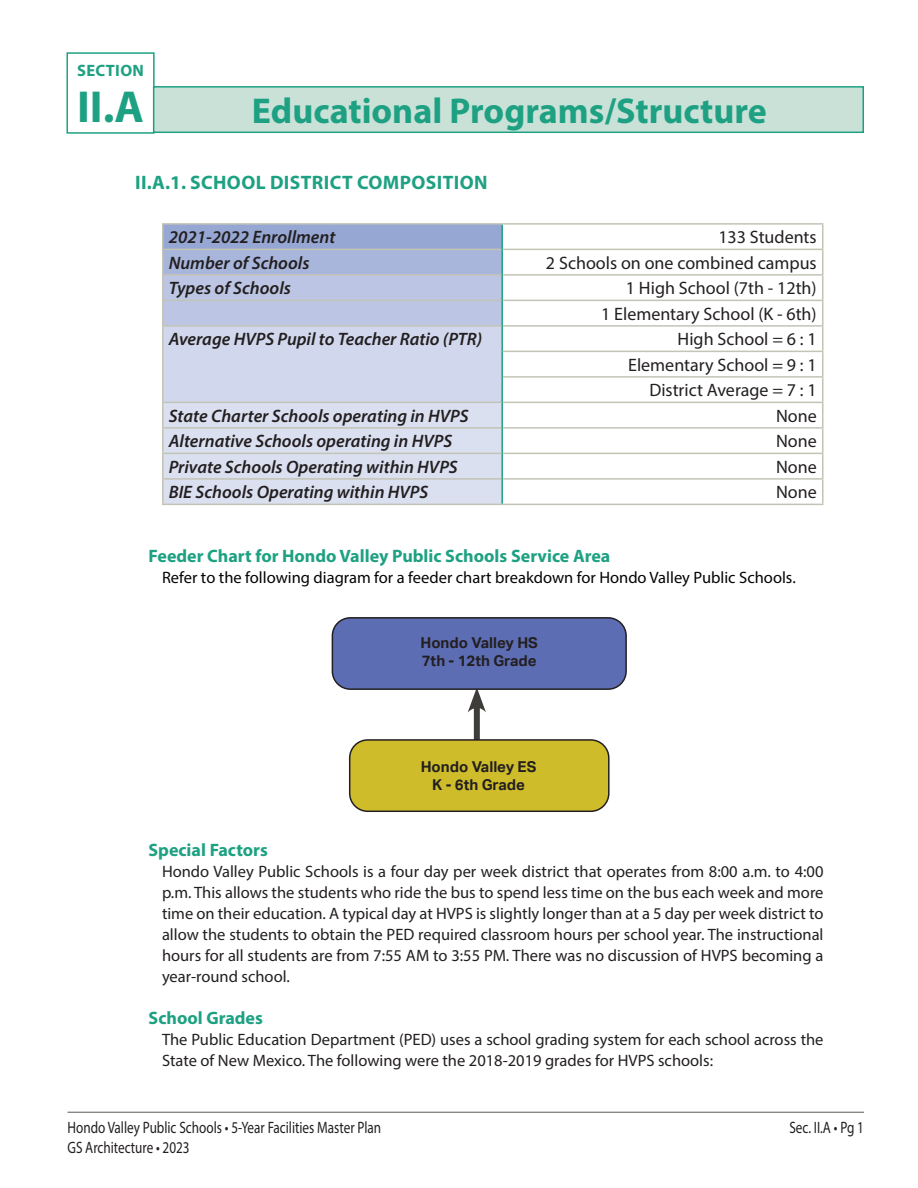
<style>
.page{position:relative;width:918px;height:1188px;background:#fff}
.page>*{position:absolute;margin:0;border:0;box-sizing:border-box;transform-origin:0 0}
.t1{font:700 45px "Myriad Pro";color:#1ea182}
.t2{font:700 36px "Myriad Pro";color:#1ea182}
.Regular_Text_Paragra{font:700 19.5px "Myriad Pro";letter-spacing:.02em;color:#1ea182}
.Regular_Text_Paragra-2{font:italic 600 18px "Myriad Pro";color:#231f20}
.Regular_Text_Paragra-3{font:18px "Myriad Pro";color:#231f20}
.SubHeading_Italicise{font:700 18px "Myriad Pro";color:#1ea182}
.Full_Justify_W_Left{font:16.5px/21px "Myriad Pro";color:#231f20;text-align:justify}
.Full_Justify_W_Left-2{font:16.5px/19.8px "Myriad Pro";color:#231f20;scale:.8 1}
.Full_Justify_W_Left-3{font:16.5px "Myriad Pro";color:#040503}
.t3{font:700 16.5px "Myriad Pro";letter-spacing:.02em;color:#1ea182}
.Body_Text_-_No_space{font:700 15px "Aktiv Grotesk";color:#231f20}
</style>
<div class="page">
<hr style="left:68px;top:1112px;width:796px;height:1px;background:#6d6d65">
<div style="left:66px;top:52px;width:89px;height:82px;border:2px solid #1ea182"></div>
<div style="left:153px;top:86px;width:711px;height:47px;background:#cae1d8;border:2px solid #1ea182"></div>
<div style="left:163px;top:224px;width:339px;height:25px;background:#96a7d4"></div>
<svg style="left:503px;top:248px;width:319px;height:256px"></svg>
<div style="left:163px;top:249px;width:339px;height:26px;background:#a8b6dc"></div>
<div style="left:164px;top:276px;width:337px;height:49px;background:#bcc5e3"></div>
<div style="left:163px;top:326px;width:339px;height:76px;background:#d1d7ec"></div>
<div style="left:164px;top:403px;width:337px;height:101px;background:#dbe0f1"></div>
<hr style="left:162px;top:223px;width:340px;height:2px;background:#c3c3b6">
<hr style="left:162px;top:225px;width:2px;height:24px;background:#c3c3b6">
<hr style="left:502px;top:223px;width:321px;height:2px;background:#c3c3b6">
<hr style="left:822px;top:225px;width:2px;height:24px;background:#c3c3b6">
<hr style="left:162px;top:249px;width:339px;height:1px;background:#c3c3b6">
<hr style="left:162px;top:250px;width:2px;height:24px;background:#c3c3b6">
<hr style="left:503px;top:249px;width:320px;height:1px;background:#c3c3b6">
<hr style="left:822px;top:250px;width:2px;height:24px;background:#c3c3b6">
<hr style="left:162px;top:274px;width:339px;height:2px;background:#c3c3b6">
<hr style="left:162px;top:276px;width:2px;height:24px;background:#c3c3b6">
<hr style="left:503px;top:274px;width:320px;height:2px;background:#c3c3b6">
<hr style="left:822px;top:276px;width:2px;height:24px;background:#c3c3b6">
<hr style="left:162px;top:300px;width:339px;height:1px;background:#c3c3b6">
<hr style="left:162px;top:301px;width:2px;height:24px;background:#c3c3b6">
<hr style="left:503px;top:300px;width:320px;height:1px;background:#c3c3b6">
<hr style="left:822px;top:301px;width:2px;height:24px;background:#c3c3b6">
<hr style="left:162px;top:325px;width:339px;height:2px;background:#c3c3b6">
<hr style="left:162px;top:327px;width:2px;height:24px;background:#c3c3b6">
<hr style="left:503px;top:325px;width:320px;height:2px;background:#c3c3b6">
<hr style="left:822px;top:327px;width:2px;height:24px;background:#c3c3b6">
<hr style="left:162px;top:351px;width:2px;height:26px;background:#c3c3b6">
<hr style="left:503px;top:351px;width:320px;height:1px;background:#c3c3b6">
<hr style="left:822px;top:352px;width:2px;height:24px;background:#c3c3b6">
<hr style="left:162px;top:377px;width:2px;height:25px;background:#c3c3b6">
<hr style="left:503px;top:376px;width:320px;height:2px;background:#c3c3b6">
<hr style="left:822px;top:378px;width:2px;height:24px;background:#c3c3b6">
<hr style="left:162px;top:402px;width:339px;height:1px;background:#c3c3b6">
<hr style="left:162px;top:403px;width:2px;height:24px;background:#c3c3b6">
<hr style="left:503px;top:402px;width:320px;height:1px;background:#c3c3b6">
<hr style="left:822px;top:403px;width:2px;height:24px;background:#c3c3b6">
<hr style="left:162px;top:427px;width:339px;height:2px;background:#c3c3b6">
<hr style="left:162px;top:429px;width:2px;height:24px;background:#c3c3b6">
<hr style="left:503px;top:427px;width:320px;height:2px;background:#c3c3b6">
<hr style="left:822px;top:429px;width:2px;height:24px;background:#c3c3b6">
<hr style="left:162px;top:453px;width:339px;height:1px;background:#c3c3b6">
<hr style="left:162px;top:454px;width:2px;height:24px;background:#c3c3b6">
<hr style="left:503px;top:453px;width:320px;height:1px;background:#c3c3b6">
<hr style="left:822px;top:454px;width:2px;height:24px;background:#c3c3b6">
<hr style="left:162px;top:478px;width:339px;height:2px;background:#c3c3b6">
<hr style="left:162px;top:480px;width:2px;height:24px;background:#c3c3b6">
<hr style="left:503px;top:478px;width:320px;height:2px;background:#c3c3b6">
<hr style="left:822px;top:480px;width:2px;height:24px;background:#c3c3b6">
<hr style="left:162px;top:504px;width:340px;height:1px;background:#c3c3b6">
<hr style="left:502px;top:504px;width:321px;height:1px;background:#c3c3b6">
<hr style="left:501px;top:225px;width:2px;height:24px;background:#1ea182">
<hr style="left:501px;top:249px;width:2px;height:26px;background:#1ea182">
<hr style="left:501px;top:275px;width:2px;height:25px;background:#1ea182">
<hr style="left:501px;top:300px;width:2px;height:26px;background:#1ea182">
<hr style="left:501px;top:326px;width:2px;height:25px;background:#1ea182">
<hr style="left:501px;top:351px;width:2px;height:26px;background:#1ea182">
<hr style="left:501px;top:377px;width:2px;height:25px;background:#1ea182">
<hr style="left:501px;top:402px;width:2px;height:26px;background:#1ea182">
<hr style="left:501px;top:428px;width:2px;height:25px;background:#1ea182">
<hr style="left:501px;top:453px;width:2px;height:26px;background:#1ea182">
<hr style="left:501px;top:479px;width:2px;height:25px;background:#1ea182">
<div style="left:474px;top:702px;width:6px;height:38px;background:#3e3d39"></div>
<svg style="left:468px;top:690px;width:18px;height:23px"></svg>
<div style="left:350px;top:740px;width:259px;height:71px;background:#cebc2b;border-radius:18px"></div>
<div style="left:349px;top:739px;width:261px;height:73px;border:2px solid #231f20;border-radius:18px"></div>
<div style="left:332px;top:618px;width:294px;height:71px;background:#5d6db4;border-radius:18px"></div>
<div style="left:332px;top:617px;width:295px;height:73px;border:2px solid #231f20;border-radius:18px"></div>
<p class="t3" style="left:77px;top:59px;width:68px">SECTION</p>
<h1 class="t1" style="left:77px;top:77px;width:68px">II.A</h1>
<h2 class="t2" style="left:252px;top:88px;width:516px">Educational Programs/Structure</h2>
<p class="Regular_Text_Paragra" style="left:135px;top:169px;width:354px">II.A.1. SCHOOL DISTRICT COMPOSITION</p>
<p class="Regular_Text_Paragra-2" style="left:169px;top:226px;width:168px">2021-2022 Enrollment</p>
<p class="Regular_Text_Paragra-3" style="left:718px;top:226px;width:100px">133 Students</p>
<p class="Regular_Text_Paragra-2" style="left:169px;top:251px;width:142px">Number of Schools</p>
<p class="Regular_Text_Paragra-3" style="left:546px;top:252px;width:272px">2 Schools on one combined campus</p>
<p class="Regular_Text_Paragra-2" style="left:169px;top:277px;width:124px">Types of Schools</p>
<p class="Regular_Text_Paragra-3" style="left:626px;top:277px;width:192px">1 High School (7th - 12th)</p>
<p class="Regular_Text_Paragra-3" style="left:601px;top:303px;width:217px">1 Elementary School (K - 6th)</p>
<p class="Regular_Text_Paragra-2" style="left:169px;top:328px;width:315px">Average HVPS Pupil to Teacher Ratio (PTR)</p>
<p class="Regular_Text_Paragra-3" style="left:678px;top:328px;width:141px">High School = 6 : 1</p>
<p class="Regular_Text_Paragra-3" style="left:628px;top:354px;width:190px">Elementary School = 9 : 1</p>
<p class="Regular_Text_Paragra-3" style="left:649px;top:379px;width:169px">District Average = 7 : 1</p>
<p class="Regular_Text_Paragra-2" style="left:169px;top:404px;width:301px">State Charter Schools operating in HVPS</p>
<p class="Regular_Text_Paragra-3" style="left:776px;top:405px;width:42px">None</p>
<p class="Regular_Text_Paragra-2" style="left:169px;top:430px;width:285px">Alternative Schools operating in HVPS</p>
<p class="Regular_Text_Paragra-3" style="left:776px;top:430px;width:42px">None</p>
<p class="Regular_Text_Paragra-2" style="left:169px;top:455px;width:291px">Private Schools Operating within HVPS</p>
<p class="Regular_Text_Paragra-3" style="left:776px;top:456px;width:42px">None</p>
<p class="Regular_Text_Paragra-2" style="left:169px;top:481px;width:261px">BIE Schools Operating within HVPS</p>
<p class="Regular_Text_Paragra-3" style="left:776px;top:481px;width:42px">None</p>
<p class="SubHeading_Italicise" style="left:148px;top:544px;width:463px">Feeder Chart for Hondo Valley Public Schools Service Area</p>
<p class="Full_Justify_W_Left-3" style="left:162px;top:567px;width:635px">Refer to the following diagram for a feeder chart breakdown for Hondo Valley Public Schools.</p>
<p class="Body_Text_-_No_space" style="left:421px;top:634px;width:119px">Hondo Valley HS</p>
<p class="Body_Text_-_No_space" style="left:422px;top:652px;width:116px">7th - 12th Grade</p>
<p class="Body_Text_-_No_space" style="left:421px;top:758px;width:117px">Hondo Valley ES</p>
<p class="Body_Text_-_No_space" style="left:432px;top:776px;width:94px">K - 6th Grade</p>
<p class="SubHeading_Italicise" style="left:148px;top:838px;width:121px">Special Factors</p>
<p class="Full_Justify_W_Left" style="left:162px;top:861px;width:663px">Hondo Valley Public Schools is a four day per week district that operates from 8:00 a.m. to 4:00 p.m. This allows the students who ride the bus to spend less time on the bus each week and more time on their education. A typical day at HVPS is slightly longer than at a 5 day per week district to allow the students to obtain the PED required classroom hours per school year. The instructional hours for all students are from 7:55 AM to 3:55 PM. There was no discussion of HVPS becoming a year-round school.</p>
<p class="SubHeading_Italicise" style="left:148px;top:1006px;width:116px">School Grades</p>
<p class="Full_Justify_W_Left" style="left:162px;top:1029px;width:663px">The Public Education Department (PED) uses a school grading system for each school across the<br>State of New Mexico. The following were the 2018-2019 grades for HVPS schools:</p>
<p class="Full_Justify_W_Left-2" style="left:68px;top:1117px;width:394px">Hondo Valley Public Schools • 5-Year Facilities Master Plan<br>GS Architecture • 2023</p>
<p class="Full_Justify_W_Left-2" style="left:789px;top:1117px;width:95px">Sec. II.A • Pg 1</p>
</div>
